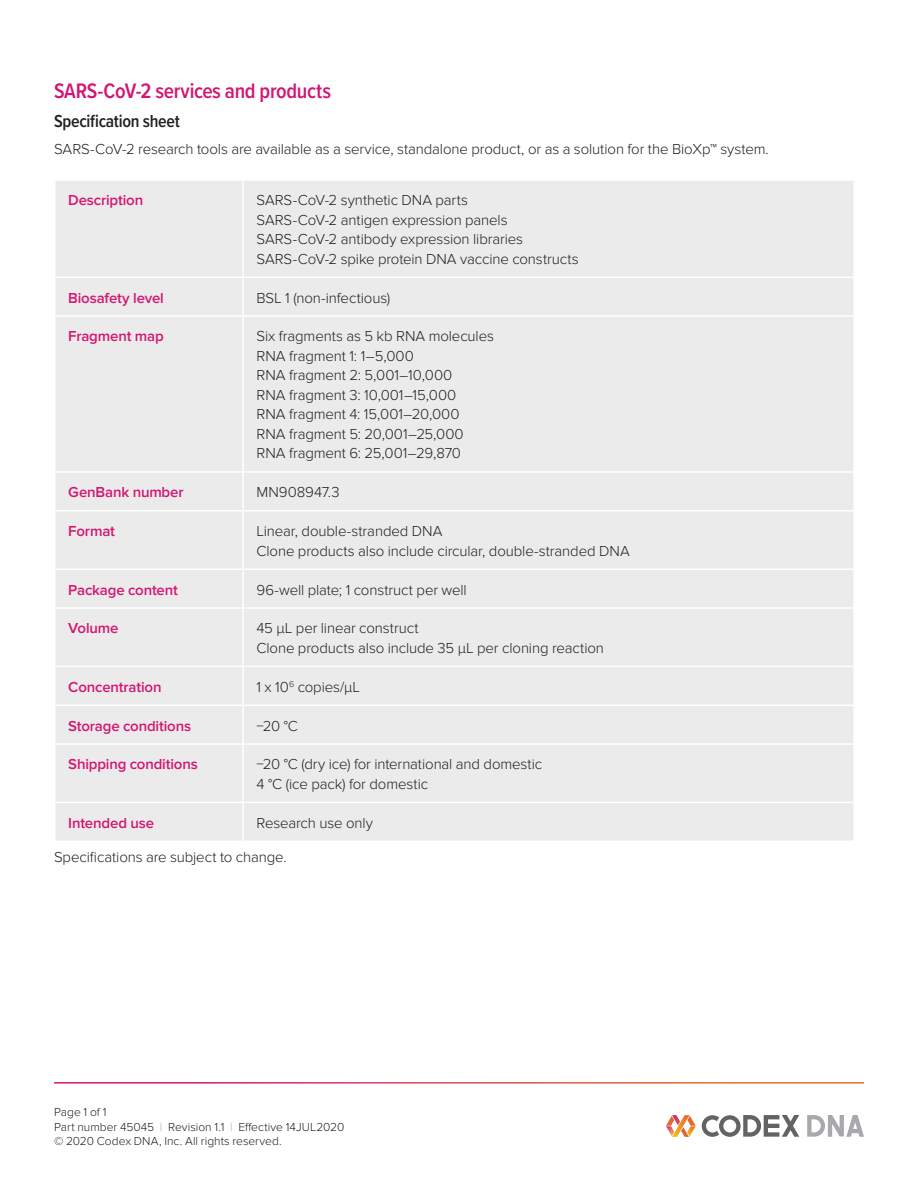
<style>
.page{position:relative;width:918px;height:1188px;background:#fff}
.page>*{position:absolute;margin:0;border:0;box-sizing:border-box;transform-origin:0 0}
.t1{font:600 21.75px "Proxima Nova Cond";letter-spacing:-.015em;color:#d41572}
.t2{font:600 18px "Proxima Nova Cond";letter-spacing:-.015em;color:#1f2020}
.body{font:300 15px/19.5px "Proxima Nova";letter-spacing:-.005em;color:#231f20}
.body-2{font:600 15px "Proxima Nova";letter-spacing:-.01em;color:#d41572}
.t3{font:300 12px/14.4px "Proxima Nova";color:#1f2020}
.s1{font-family:"Proxima Nova T";font-weight:100;color:#818180}
</style>
<div class="page">
<svg style="left:702px;top:1115px;width:97px;height:22px"></svg>
<svg style="left:807px;top:1115px;width:57px;height:22px"></svg>
<svg style="left:666px;top:1115px;width:30px;height:22px"></svg>
<div style="left:56px;top:181px;width:798px;height:660px;background:#ebebeb"></div>
<hr style="left:242px;top:181px;width:2px;height:96px;background:#fff">
<hr style="left:54px;top:277px;width:189px;height:1px;background:#fff">
<hr style="left:243px;top:277px;width:612px;height:1px;background:#fff">
<hr style="left:242px;top:278px;width:2px;height:37px;background:#fff">
<hr style="left:54px;top:315px;width:189px;height:2px;background:#fff">
<hr style="left:243px;top:315px;width:612px;height:2px;background:#fff">
<hr style="left:242px;top:317px;width:2px;height:154px;background:#fff">
<hr style="left:54px;top:471px;width:189px;height:2px;background:#fff">
<hr style="left:243px;top:471px;width:612px;height:2px;background:#fff">
<hr style="left:242px;top:473px;width:2px;height:37px;background:#fff">
<hr style="left:54px;top:510px;width:189px;height:2px;background:#fff">
<hr style="left:243px;top:510px;width:612px;height:2px;background:#fff">
<hr style="left:242px;top:512px;width:2px;height:56px;background:#fff">
<hr style="left:54px;top:568px;width:189px;height:2px;background:#fff">
<hr style="left:243px;top:568px;width:612px;height:2px;background:#fff">
<hr style="left:242px;top:570px;width:2px;height:37px;background:#fff">
<hr style="left:54px;top:607px;width:189px;height:2px;background:#fff">
<hr style="left:243px;top:607px;width:612px;height:2px;background:#fff">
<hr style="left:242px;top:609px;width:2px;height:57px;background:#fff">
<hr style="left:54px;top:666px;width:189px;height:1px;background:#fff">
<hr style="left:243px;top:666px;width:612px;height:1px;background:#fff">
<hr style="left:242px;top:667px;width:2px;height:37px;background:#fff">
<hr style="left:54px;top:704px;width:189px;height:2px;background:#fff">
<hr style="left:243px;top:704px;width:612px;height:2px;background:#fff">
<hr style="left:242px;top:706px;width:2px;height:37px;background:#fff">
<hr style="left:54px;top:743px;width:189px;height:2px;background:#fff">
<hr style="left:243px;top:743px;width:612px;height:2px;background:#fff">
<hr style="left:242px;top:745px;width:2px;height:57px;background:#fff">
<hr style="left:54px;top:802px;width:189px;height:1px;background:#fff">
<hr style="left:243px;top:802px;width:612px;height:1px;background:#fff">
<hr style="left:242px;top:803px;width:2px;height:38px;background:#fff">
<p class="t1" style="left:54px;top:75px;width:279px">SARS-CoV-2 services and products</p>
<p class="t2" style="left:54px;top:108px;width:127px">Specification sheet</p>
<p class="body" style="left:54px;top:139px;width:716px">SARS-CoV-2 research tools are available as a service, standalone product, or as a solution for the BioXp™ system.</p>
<p class="body-2" style="left:68px;top:192px;width:77px">Description</p>
<p class="body" style="left:256px;top:191px;width:213px">SARS-CoV-2 synthetic DNA parts</p>
<p class="body" style="left:256px;top:210px;width:253px">SARS-CoV-2 antigen expression panels</p>
<p class="body" style="left:256px;top:230px;width:268px">SARS-CoV-2 antibody expression libraries</p>
<p class="body" style="left:256px;top:249px;width:324px">SARS-CoV-2 spike protein DNA vaccine constructs</p>
<p class="body-2" style="left:68px;top:289px;width:97px">Biosafety level</p>
<p class="body" style="left:256px;top:288px;width:135px">BSL 1 (non-infectious)</p>
<p class="body-2" style="left:68px;top:328px;width:97px">Fragment map</p>
<p class="body" style="left:256px;top:327px;width:239px">Six fragments as 5 kb RNA molecules</p>
<p class="body" style="left:256px;top:346px;width:159px">RNA fragment 1: 1–5,000</p>
<p class="body" style="left:256px;top:366px;width:197px">RNA fragment 2: 5,001–10,000</p>
<p class="body" style="left:256px;top:385px;width:201px">RNA fragment 3: 10,001–15,000</p>
<p class="body" style="left:256px;top:405px;width:205px">RNA fragment 4: 15,001–20,000</p>
<p class="body" style="left:256px;top:424px;width:209px">RNA fragment 5: 20,001–25,000</p>
<p class="body" style="left:256px;top:444px;width:206px">RNA fragment 6: 25,001–29,870</p>
<p class="body-2" style="left:68px;top:484px;width:117px">GenBank number</p>
<p class="body" style="left:256px;top:483px;width:85px">MN908947.3</p>
<p class="body-2" style="left:68px;top:523px;width:48px">Format</p>
<p class="body" style="left:256px;top:522px;width:187px">Linear, double-stranded DNA</p>
<p class="body" style="left:256px;top:541px;width:375px">Clone products also include circular, double-stranded DNA</p>
<p class="body-2" style="left:68px;top:581px;width:111px">Package content</p>
<p class="body" style="left:256px;top:580px;width:212px">96-well plate; 1 construct per well</p>
<p class="body-2" style="left:68px;top:620px;width:52px">Volume</p>
<p class="body" style="left:256px;top:619px;width:349px">45 μL per linear construct<br>Clone products also include 35 µL per cloning reaction</p>
<p class="body-2" style="left:68px;top:678px;width:95px">Concentration</p>
<p class="body" style="left:256px;top:677px;width:105px">1 x 10<sup>6</sup> copies/µL</p>
<p class="body-2" style="left:68px;top:717px;width:124px">Storage conditions</p>
<p class="body" style="left:256px;top:716px;width:43px">−20 °C</p>
<p class="body-2" style="left:68px;top:756px;width:131px">Shipping conditions</p>
<p class="body" style="left:256px;top:755px;width:287px">−20 °C (dry ice) for international and domestic<br>4 °C (ice pack) for domestic</p>
<p class="body-2" style="left:68px;top:814px;width:87px">Intended use</p>
<p class="body" style="left:256px;top:813px;width:118px">Research use only</p>
<p class="body" style="left:54px;top:848px;width:234px">Specifications are subject to change.</p>
<p class="t3" style="left:54px;top:1105px;width:292px">Page 1 of 1<br>Part number 45045 <span class="s1">|</span> Revision 1.1 <span class="s1">|</span> Effective 14JUL2020 © 2020 Codex DNA, Inc. All rights reserved.</p>
</div>
